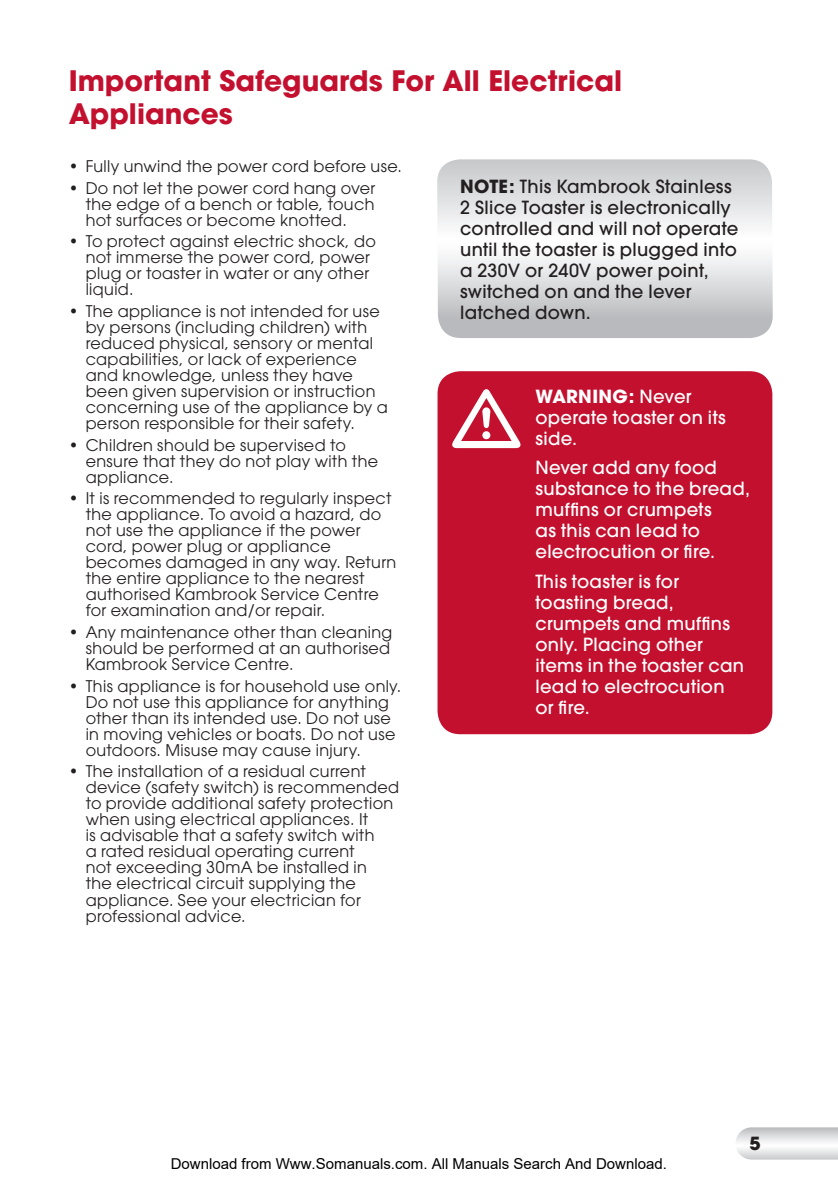
<style>
.page{position:relative;width:838px;height:1192px;background:#fff}
.page>*{position:absolute;margin:0;border:0;box-sizing:border-box;transform-origin:0 0}
.t1{font:700 28px/33.6px "Avant Garde";color:#c3102f}
.t2{font:500 18px/21px "Avant Garde";letter-spacing:.015em;color:#fff}
.t3{font:500 18px/21px "Avant Garde";letter-spacing:.015em;color:#231f20}
.t4{font:700 18px "Avant Garde";color:#231f20}
.t5{font:16px/16px "Avant Garde";letter-spacing:.02em;color:#231f20}
.t6{font:15px "Arial";color:#000}
.s1{font-weight:700}
</style>
<div class="page">
<svg style="left:736px;top:1127px;width:101px;height:32px"></svg>
<svg style="left:437px;top:159px;width:335px;height:179px"></svg>
<div style="left:437px;top:371px;width:335px;height:363px;background:#c3102f;border-radius:23px"></div>
<svg style="left:452px;top:389px;width:68px;height:59px"></svg>
<h1 class="t1" style="left:69px;top:63px;width:555px">Important Safeguards For All Electrical<br>Appliances</h1>
<p class="t5" style="left:69px;top:158px;width:335px">• Fully unwind the power cord before use.</p>
<p class="t5" style="left:86px;top:180px;width:291px;text-align:justify;text-indent:-17px">• Do not let the power cord hang over the edge of a bench or table, touch hot surfaces or become knotted.</p>
<p class="t5" style="left:86px;top:233px;width:291px;text-indent:-17px">• To protect against electric shock, do not immerse the power cord, power plug or toaster in water or any other liquid.</p>
<p class="t5" style="left:86px;top:303px;width:303px;text-indent:-17px">• The appliance is not intended for use by persons (including children) with reduced physical, sensory or mental capabilities, or lack of experience and knowledge, unless they have been given supervision or instruction concerning use of the appliance by a person responsible for their safety.</p>
<p class="t5" style="left:86px;top:437px;width:294px;text-indent:-17px">• Children should be supervised to ensure that they do not play with the appliance.</p>
<p class="t5" style="left:86px;top:490px;width:312px;text-indent:-17px">• It is recommended to regularly inspect the appliance. To avoid a hazard, do not use the appliance if the power cord, power plug or appliance becomes damaged in any way. Return the entire appliance to the nearest authorised Kambrook Service Centre for examination and/or repair.</p>
<p class="t5" style="left:86px;top:624px;width:308px;text-indent:-17px">• Any maintenance other than cleaning should be performed at an authorised<br>Kambrook Service Centre.</p>
<p class="t5" style="left:86px;top:678px;width:317px;text-indent:-17px">• This appliance is for household use only.<br>Do not use this appliance for anything other than its intended use. Do not use in moving vehicles or boats. Do not use outdoors. Misuse may cause injury.</p>
<p class="t5" style="left:86px;top:763px;width:315px;text-indent:-17px">• The installation of a residual current device (safety switch) is recommended to provide additional safety protection when using electrical appliances. It<br>is advisable that a safety switch with<br>a rated residual operating current<br>not exceeding 30mA be installed in<br>the electrical circuit supplying the appliance. See your electrician for professional advice.</p>
<p class="t3" style="left:460px;top:176px;width:280px"><span class="s1">NOTE:</span> This Kambrook Stainless<br>2 Slice Toaster is electronically controlled and will not operate until the toaster is plugged into a 230V or 240V power point, switched on and the lever latched down.</p>
<p class="t2" style="left:535px;top:385px;width:192px"><span class="s1">WARNING:</span> Never operate toaster on its side.</p>
<p class="t2" style="left:535px;top:457px;width:216px">Never add any food substance to the bread, muffins or crumpets<br>as this can lead to electrocution or fire.</p>
<p class="t2" style="left:535px;top:570px;width:210px">This toaster is for toasting bread, crumpets and muffins only. Placing other items in the toaster can lead to electrocution or fire.</p>
<p class="t6" style="left:171px;top:1155px;width:497px">Download from Www.Somanuals.com. All Manuals Search And Download.</p>
<p class="t4" style="left:749px;top:1131px;width:13px">5</p>
</div>
